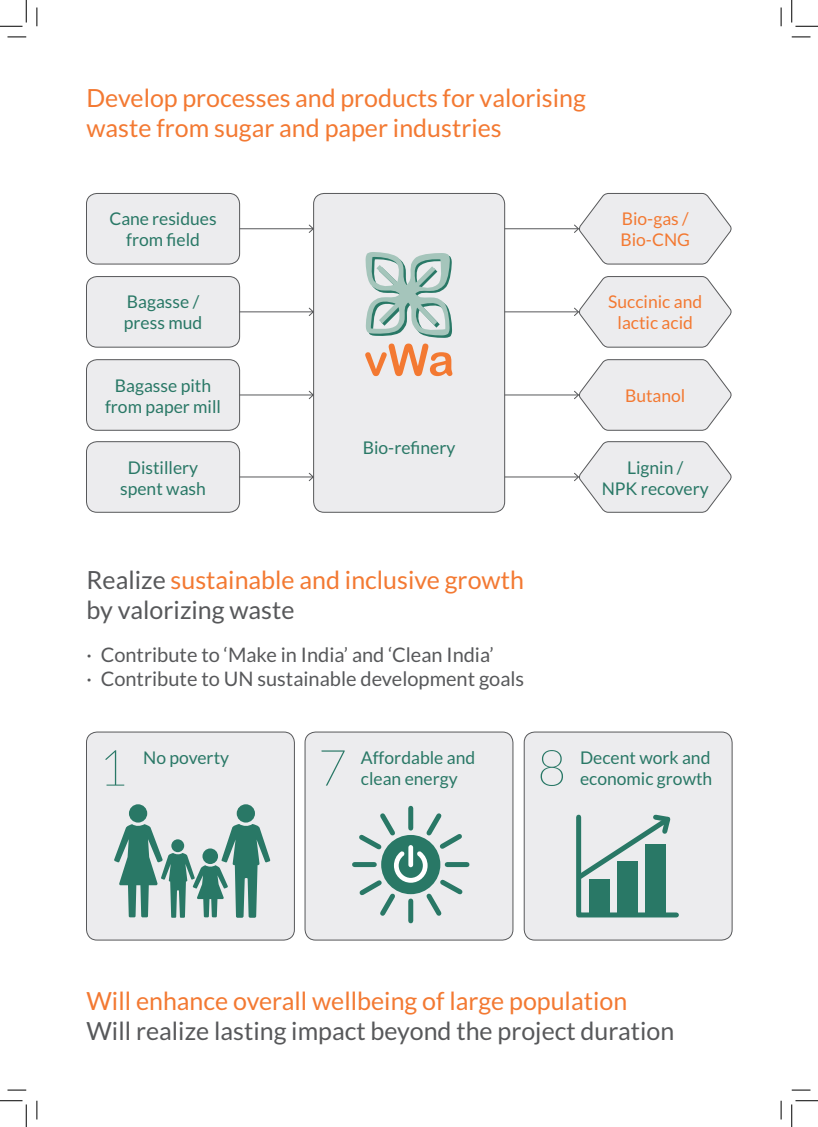
<style>
.page{position:relative;width:818px;height:1127px;background:#fff}
.page>*{position:absolute;margin:0;border:0;box-sizing:border-box;transform-origin:0 0}
.t1{font:100 50px "Lato";color:#297866}
.t2{font:25px/30px "Lato";color:#f37932}
.t3{font:25px "Lato";color:#57585a}
.t4{font:20px "Lato";color:#57585a}
.t5{font:17.5px/21px "Lato";color:#297866;text-align:center}
.t6{font:17.5px/21px "Lato";color:#f37932;text-align:center}
.s1{color:#57585a}
</style>
<div class="page">
<div style="left:86px;top:731px;width:208px;height:208px;background:#ececee;border-radius:11px"></div>
<div style="left:86px;top:731px;width:209px;height:209px;border:1px solid #57585a;border-radius:11px"></div>
<div style="left:305px;top:731px;width:208px;height:208px;background:#ececee;border-radius:11px"></div>
<div style="left:305px;top:731px;width:208px;height:209px;border:1px solid #57585a;border-radius:11px"></div>
<div style="left:314px;top:193px;width:191px;height:319px;background:#ececee;border-radius:11px"></div>
<div style="left:313px;top:193px;width:192px;height:319px;border:1px solid #57585a;border-radius:11px"></div>
<div style="left:86px;top:193px;width:154px;height:71px;background:#ececee;border-radius:11px"></div>
<div style="left:86px;top:193px;width:154px;height:71px;border:1px solid #57585a;border-radius:11px"></div>
<div style="left:86px;top:441px;width:154px;height:71px;background:#ececee;border-radius:11px"></div>
<div style="left:86px;top:441px;width:154px;height:71px;border:1px solid #57585a;border-radius:11px"></div>
<div style="left:86px;top:276px;width:154px;height:71px;background:#ececee;border-radius:11px"></div>
<div style="left:86px;top:276px;width:154px;height:71px;border:1px solid #57585a;border-radius:11px"></div>
<div style="left:86px;top:359px;width:154px;height:71px;background:#ececee;border-radius:11px"></div>
<div style="left:86px;top:359px;width:154px;height:71px;border:1px solid #57585a;border-radius:11px"></div>
<div style="left:524px;top:731px;width:208px;height:208px;background:#ececee;border-radius:11px"></div>
<div style="left:524px;top:731px;width:208px;height:209px;border:1px solid #57585a;border-radius:11px"></div>
<div style="left:237px;top:804px;width:18px;height:18px;background:#297866;border-radius:50%"></div>
<div style="left:129px;top:804px;width:18px;height:18px;background:#297866;border-radius:50%"></div>
<svg style="left:114px;top:824px;width:156px;height:93px"></svg>
<div style="left:171px;top:839px;width:13px;height:13px;background:#297866;border-radius:50%"></div>
<svg style="left:355px;top:808px;width:112px;height:111px"></svg>
<svg style="left:576px;top:814px;width:103px;height:104px"></svg>
<svg style="left:365px;top:252px;width:87px;height:124px"></svg>
<hr style="left:240px;top:228px;width:73px;height:1px;background:#57585a">
<svg style="left:309px;top:224px;width:5px;height:9px"></svg>
<hr style="left:505px;top:228px;width:73px;height:1px;background:#57585a">
<svg style="left:574px;top:193px;width:158px;height:71px"></svg>
<hr style="left:240px;top:311px;width:73px;height:1px;background:#57585a">
<svg style="left:309px;top:307px;width:5px;height:9px"></svg>
<hr style="left:505px;top:311px;width:73px;height:1px;background:#57585a">
<svg style="left:574px;top:276px;width:158px;height:71px"></svg>
<hr style="left:240px;top:394px;width:73px;height:1px;background:#57585a">
<svg style="left:309px;top:391px;width:5px;height:8px"></svg>
<hr style="left:505px;top:394px;width:73px;height:1px;background:#57585a">
<svg style="left:574px;top:359px;width:158px;height:71px"></svg>
<hr style="left:240px;top:476px;width:73px;height:1px;background:#57585a">
<svg style="left:309px;top:472px;width:5px;height:9px"></svg>
<hr style="left:505px;top:476px;width:73px;height:1px;background:#57585a">
<svg style="left:574px;top:441px;width:158px;height:71px"></svg>
<svg style="left:8px;top:36px;width:18px;height:2px"></svg>
<svg style="left:792px;top:36px;width:18px;height:2px"></svg>
<svg style="left:8px;top:1089px;width:18px;height:1px"></svg>
<svg style="left:792px;top:1089px;width:18px;height:1px"></svg>
<svg style="left:36px;top:8px;width:2px;height:18px"></svg>
<svg style="left:36px;top:1100px;width:2px;height:19px"></svg>
<svg style="left:780px;top:8px;width:2px;height:18px"></svg>
<svg style="left:780px;top:1100px;width:2px;height:19px"></svg>
<svg style="left:0;top:0;width:27px;height:27px"></svg>
<svg style="left:0;top:1100px;width:27px;height:26px"></svg>
<svg style="left:791px;top:0;width:27px;height:27px"></svg>
<svg style="left:791px;top:1100px;width:27px;height:26px"></svg>
<p class="t2" style="left:86px;top:82px;width:501px">Develop processes and products for valorising waste from sugar and paper industries</p>
<p class="t5" style="left:109px;top:208px;width:109px">Cane residues from field</p>
<p class="t6" style="left:622px;top:208px;width:68px">Bio-gas /</p>
<p class="t6" style="left:620px;top:229px;width:71px">Bio-CNG</p>
<p class="t5" style="left:127px;top:291px;width:74px">Bagasse /</p>
<p class="t5" style="left:124px;top:312px;width:80px">press mud</p>
<p class="t5" style="left:105px;top:374px;width:118px">Bagasse pith from paper mill</p>
<p class="t5" style="left:120px;top:456px;width:87px">Distillery spent wash</p>
<p class="t5" style="left:363px;top:436px;width:94px">Bio-refinery</p>
<p class="t6" style="left:608px;top:291px;width:95px">Succinic and lactic acid</p>
<p class="t6" style="left:625px;top:385px;width:62px">Butanol</p>
<p class="t5" style="left:627px;top:456px;width:58px">Lignin /</p>
<p class="t5" style="left:602px;top:477px;width:109px">NPK recovery</p>
<p class="t2" style="left:86px;top:564px;width:439px"><span class="s1">Realize</span> sustainable and inclusive growth <span class="s1">by valorizing waste</span></p>
<p class="t4" style="left:86px;top:643px;width:409px">· Contribute to ‘Make in India’ and ‘Clean India’</p>
<p class="t4" style="left:86px;top:667px;width:439px">· Contribute to UN sustainable development goals</p>
<p class="t1" style="left:100px;top:733px;width:30px">1</p>
<p class="t1" style="left:318px;top:733px;width:30px">7</p>
<p class="t1" style="left:537px;top:733px;width:31px">8</p>
<p class="t5" style="left:143px;top:746px;width:87px">No poverty</p>
<p class="t5" style="left:361px;top:746px;width:116px;text-align:left">Affordable and clean energy</p>
<p class="t5" style="left:580px;top:746px;width:132px">Decent work and</p>
<p class="t5" style="left:580px;top:767px;width:134px">economic growth</p>
<p class="t2" style="left:86px;top:985px;width:542px">Will enhance overall wellbeing of large population</p>
<p class="t3" style="left:86px;top:1017px;width:589px">Will realize lasting impact beyond the project duration</p>
</div>
